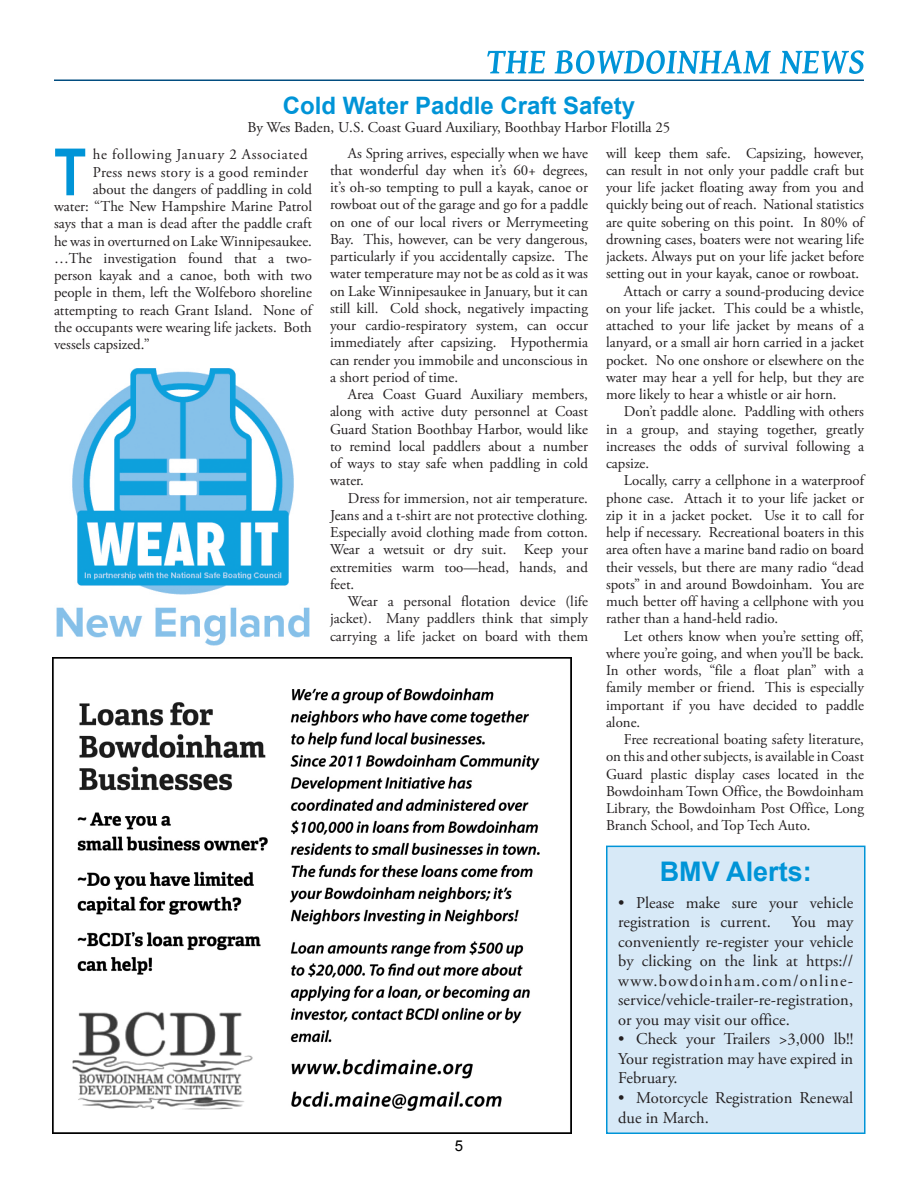
<style>
.page{position:relative;width:918px;height:1188px;background:#fff}
.page>*{position:absolute;margin:0;border:0;box-sizing:border-box;transform-origin:0 0}
.Bowdoinham_Text{font:700 65.25px "Arial Narrow";color:#0094d7}
.Bowdoinham_Headline{font:700 27px "Arial";color:#0094d7}
.Bowdoinham_Headline-2{font:700 24px "Arial";color:#0094d7}
.Bowdoinham_Text-2{font:16.5px/19.5px "Adobe Garamond Pro";color:#231f20}
.Bowdoinham_Text-3{font:15px/17.2px "Adobe Garamond Pro";color:#231f20;text-align:justify}
.Bowdoinham_Text-4{font:15px "Adobe Garamond Pro";letter-spacing:.045em;color:#231f20}
.Bowdoinham_Text-5{font:15px "Adobe Garamond Pro";letter-spacing:.025em;color:#231f20}
.t1{font:15px "Arial";color:#000}
</style>
<div class="page">
<img style="left:53px;top:658px;width:518px;height:476px">
<svg style="left:487px;top:51px;width:58px;height:22px"></svg>
<svg style="left:555px;top:50px;width:216px;height:24px"></svg>
<svg style="left:780px;top:50px;width:84px;height:24px"></svg>
<hr style="left:54px;top:80px;width:810px;height:1px;background:#014d80">
<img style="left:56px;top:369px;width:254px;height:277px">
<div style="left:607px;top:846px;width:258px;height:287px;background:#d7e9f7"></div>
<div style="left:606px;top:846px;width:260px;height:288px;border:2px solid #0094d7"></div>
<p class="Bowdoinham_Headline-2" style="left:283px;top:90px;width:354px">Cold Water Paddle Craft Safety</p>
<p class="Bowdoinham_Text-3" style="left:248px;top:120px;width:424px">By Wes Baden, U.S. Coast Guard Auxiliary, Boothbay Harbor Flotilla 25</p>
<p class="Bowdoinham_Text-3" style="left:330px;top:145px;width:260px;text-indent:18px">As Spring arrives, especially when we have that wonderful day when it’s 60+ degrees, it’s oh-so tempting to pull a kayak, canoe or rowboat out of the garage and go for a paddle on one of our local rivers or Merrymeeting Bay. This, however, can be very dangerous, particularly if you accidentally capsize. The water temperature may not be as cold as it was on Lake Winnipesaukee in January, but it can still kill. Cold shock, negatively impacting your cardio-respiratory system, can occur immediately after capsizing. Hypothermia can render you immobile and unconscious in a short period of time.</p>
<p class="Bowdoinham_Text-3" style="left:330px;top:386px;width:260px;text-indent:18px">Area Coast Guard Auxiliary members, along with active duty personnel at Coast Guard Station Boothbay Harbor, would like to remind local paddlers about a number of ways to stay safe when paddling in cold water.</p>
<p class="Bowdoinham_Text-3" style="left:330px;top:490px;width:260px;text-indent:18px">Dress for immersion, not air temperature.<br>Jeans and a t-shirt are not protective clothing.<br>Especially avoid clothing made from cotton.<br>Wear a wetsuit or dry suit. Keep your extremities warm too—head, hands, and feet.</p>
<p class="Bowdoinham_Text-3" style="left:330px;top:593px;width:260px;text-indent:18px">Wear a personal flotation device (life jacket). Many paddlers think that simply carrying a life jacket on board with them</p>
<p class="Bowdoinham_Text-3" style="left:606px;top:145px;width:260px">will keep them safe. Capsizing, however, can result in not only your paddle craft but your life jacket floating away from you and quickly being out of reach. National statistics are quite sobering on this point. In 80% of drowning cases, boaters were not wearing life jackets. Always put on your life jacket before setting out in your kayak, canoe or rowboat.</p>
<p class="Bowdoinham_Text-3" style="left:606px;top:283px;width:260px;text-indent:18px">Attach or carry a sound-producing device on your life jacket. This could be a whistle, attached to your life jacket by means of a lanyard, or a small air horn carried in a jacket pocket. No one onshore or elsewhere on the water may hear a yell for help, but they are more likely to hear a whistle or air horn.</p>
<p class="Bowdoinham_Text-3" style="left:606px;top:404px;width:260px;text-indent:18px">Don’t paddle alone. Paddling with others in a group, and staying together, greatly increases the odds of survival following a capsize.</p>
<p class="Bowdoinham_Text-3" style="left:606px;top:473px;width:259px;text-indent:18px">Locally, carry a cellphone in a waterproof phone case. Attach it to your life jacket or zip it in a jacket pocket. Use it to call for help if necessary. Recreational boaters in this area often have a marine band radio on board their vessels, but there are many radio “dead spots” in and around Bowdoinham. You are much better off having a cellphone with you rather than a hand-held radio.</p>
<p class="Bowdoinham_Text-3" style="left:606px;top:628px;width:260px;text-indent:18px">Let others know when you’re setting off, where you’re going, and when you’ll be back.<br>In other words, “file a float plan” with a family member or friend. This is especially important if you have decided to paddle alone.</p>
<p class="Bowdoinham_Text-3" style="left:606px;top:731px;width:260px;text-indent:18px">Free recreational boating safety literature, on this and other subjects, is available in Coast Guard plastic display cases located in the Bowdoinham Town Office, the Bowdoinham Library, the Bowdoinham Post Office, Long Branch School, and Top Tech Auto.</p>
<p class="Bowdoinham_Headline" style="left:660px;top:853px;width:154px">BMV Alerts:</p>
<p class="Bowdoinham_Text-2" style="left:618px;top:893px;width:237px">• Please make sure your vehicle registration is current.</p>
<p class="Bowdoinham_Text" style="left:54px;top:123px;width:34px">T</p>
<p class="Bowdoinham_Text-4" style="left:93px;top:146px;width:216px">he following January 2 Associated</p>
<p class="Bowdoinham_Text-5" style="left:93px;top:163px;width:217px">Press news story is a good reminder</p>
<p class="Bowdoinham_Text-3" style="left:93px;top:181px;width:221px">about the dangers of paddling in cold</p>
<p class="Bowdoinham_Text-3" style="left:54px;top:198px;width:260px">water: “The New Hampshire Marine Patrol</p>
<p class="Bowdoinham_Text-3" style="left:54px;top:215px;width:260px">says that a man is dead after the paddle craft</p>
<p class="Bowdoinham_Text-3" style="left:54px;top:233px;width:259px">he was in overturned on Lake Winnipesaukee.</p>
<p class="Bowdoinham_Text-3" style="left:54px;top:250px;width:260px">…The investigation found that a two-</p>
<p class="Bowdoinham_Text-3" style="left:54px;top:267px;width:259px">person kayak and a canoe, both with two</p>
<p class="Bowdoinham_Text-3" style="left:54px;top:284px;width:259px">people in them, left the Wolfeboro shoreline</p>
<p class="Bowdoinham_Text-3" style="left:54px;top:302px;width:259px">attempting to reach Grant Island. None of</p>
<p class="Bowdoinham_Text-3" style="left:54px;top:319px;width:259px">the occupants were wearing life jackets. Both</p>
<p class="Bowdoinham_Text-3" style="left:54px;top:336px;width:97px">vessels capsized.”</p>
<p class="Bowdoinham_Text-2" style="left:618px;top:913px;width:237px;text-align:justify;text-indent:173px">You may conveniently re-register your vehicle by clicking on the link at https:// www.bowdoinham.com/online&shy;service/vehicle-trailer-re-registration, or you may visit our office.</p>
<p class="Bowdoinham_Text-2" style="left:618px;top:1030px;width:237px;text-align:justify">• Check your Trailers &gt;3,000 lb!!<br>Your registration may have expired in February.</p>
<p class="Bowdoinham_Text-2" style="left:618px;top:1088px;width:237px">• Motorcycle Registration Renewal due in March.</p>
<p class="t1" style="left:455px;top:1136px;width:10px">5</p>
</div>
